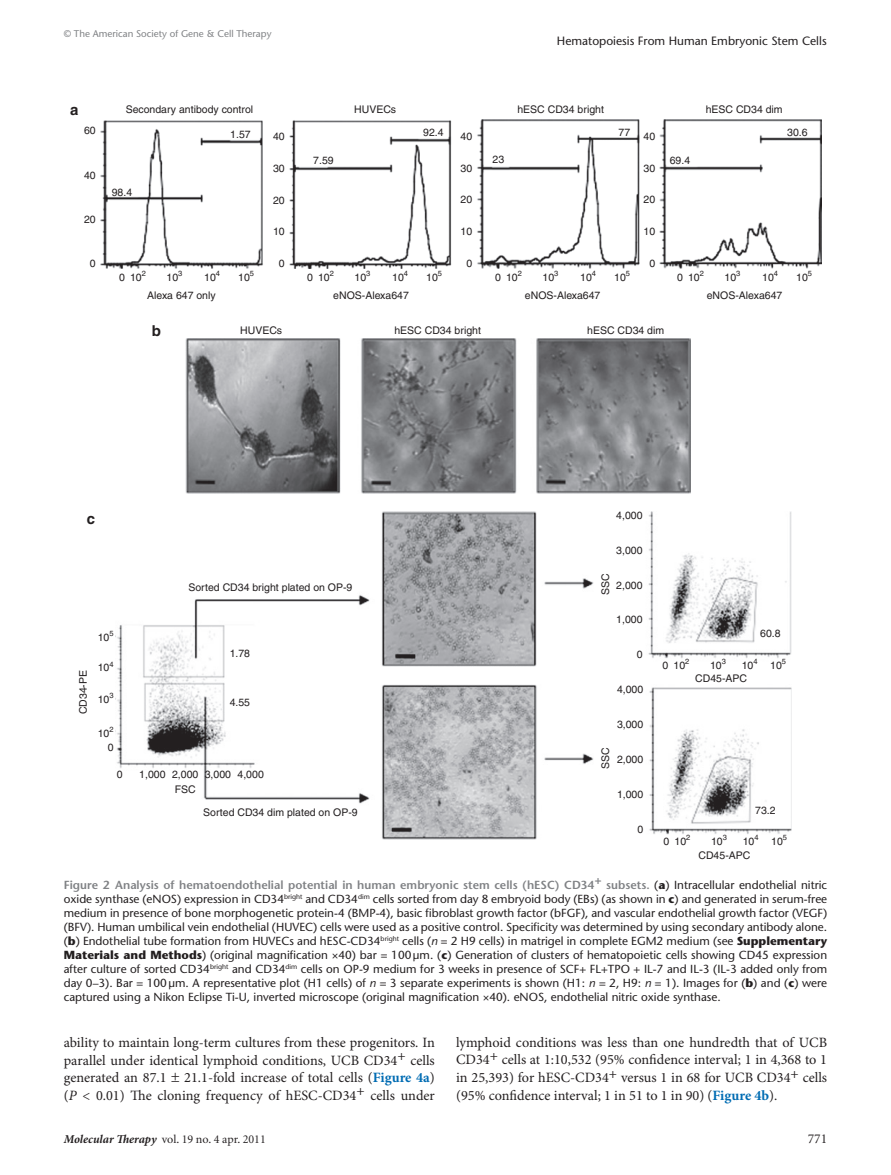
<style>
.page{position:relative;width:891px;height:1175px;background:#fff}
.page>*{position:absolute;margin:0;border:0;box-sizing:border-box;transform-origin:0 0}
.t1{font:700 15px "Helvetica";color:#231f20}
.t2{font:14.25px/17.7px "Minion Pro";color:#231f20;text-align:justify}
.t3{font:13.5px "Minion";color:#231f20}
.t4{font:12px "Stone Sans";color:#231f20}
.t5{font:12px "Minion";color:#231f20}
.t6{font:11.7px/14.1px "Stone Sans";color:#231f20;text-align:justify}
.t7{font:10.5px/14.7px "Helvetica";color:#231f20;text-align:right}
.t8{font:9.75px "Stone Sans";color:#808285}
.s1{font-weight:600;color:#808285}
.s2{font-weight:700}
.s3{font-style:italic}
.s4{font-weight:700;color:#006cb3}
.s5{font-family:"Minion Pro";font-weight:700;font-style:italic}
</style>
<div class="page">
<img style="left:101px;top:120px;width:720px;height:149px">
<img style="left:116px;top:511px;width:676px;height:328px">
<img style="left:185px;top:339px;width:505px;height:154px">
<p class="t8" style="left:64px;top:28px;width:209px">© The American Society of Gene &amp; Cell Therapy</p>
<p class="t4" style="left:557px;top:34px;width:271px">Hematopoiesis From Human Embryonic Stem Cells</p>
<p class="t7" style="left:126px;top:102px;width:129px">Secondary antibody control</p>
<p class="t7" style="left:230px;top:127px;width:22px">1.57</p>
<p class="t7" style="left:423px;top:125px;width:22px">92.4</p>
<p class="t7" style="left:619px;top:125px;width:13px">77</p>
<p class="t7" style="left:787px;top:125px;width:22px">30.6</p>
<p class="t7" style="left:313px;top:153px;width:22px">7.59</p>
<p class="t7" style="left:493px;top:152px;width:13px">23</p>
<p class="t7" style="left:670px;top:153px;width:22px">69.4</p>
<p class="t7" style="left:112px;top:185px;width:22px">98.4</p>
<p class="t1" style="left:70px;top:100px;width:10px">a</p>
<p class="t7" style="left:354px;top:102px;width:43px">HUVECs</p>
<p class="t7" style="left:517px;top:102px;width:88px">hESC CD34 bright</p>
<p class="t7" style="left:706px;top:102px;width:79px">hESC CD34 dim</p>
<p class="t7" style="left:84px;top:123px;width:13px">60</p>
<p class="t7" style="left:644px;top:129px;width:13px">40</p>
<p class="t7" style="left:461px;top:129px;width:13px">40</p>
<p class="t7" style="left:273px;top:129px;width:13px">40</p>
<p class="t7" style="left:644px;top:160px;width:13px">30</p>
<p class="t7" style="left:461px;top:160px;width:13px">30</p>
<p class="t7" style="left:273px;top:160px;width:13px">30</p>
<p class="t7" style="left:84px;top:168px;width:13px">40</p>
<p class="t7" style="left:644px;top:192px;width:13px">20</p>
<p class="t7" style="left:461px;top:192px;width:13px">20</p>
<p class="t7" style="left:273px;top:192px;width:13px">20</p>
<p class="t7" style="left:84px;top:212px;width:13px">20</p>
<p class="t7" style="left:90px;top:256px;width:7px">0</p>
<p class="t7" style="left:273px;top:224px;width:13px">10</p>
<p class="t7" style="left:279px;top:256px;width:7px">0</p>
<p class="t7" style="left:461px;top:224px;width:13px">10</p>
<p class="t7" style="left:466px;top:256px;width:7px">0</p>
<p class="t7" style="left:644px;top:224px;width:13px">10</p>
<p class="t7" style="left:649px;top:256px;width:7px">0</p>
<p class="t7" style="left:119px;top:270px;width:28px">0 10<sup>2</sup></p>
<p class="t7" style="left:167px;top:270px;width:17px">10<sup>3</sup></p>
<p class="t7" style="left:204px;top:270px;width:17px">10<sup>4</sup></p>
<p class="t7" style="left:238px;top:270px;width:17px">10<sup>5</sup></p>
<p class="t7" style="left:307px;top:270px;width:28px">0 10<sup>2</sup></p>
<p class="t7" style="left:355px;top:270px;width:17px">10<sup>3</sup></p>
<p class="t7" style="left:392px;top:270px;width:17px">10<sup>4</sup></p>
<p class="t7" style="left:426px;top:270px;width:17px">10<sup>5</sup></p>
<p class="t7" style="left:495px;top:270px;width:28px">0 10<sup>2</sup></p>
<p class="t7" style="left:543px;top:270px;width:17px">10<sup>3</sup></p>
<p class="t7" style="left:580px;top:270px;width:17px">10<sup>4</sup></p>
<p class="t7" style="left:614px;top:270px;width:17px">10<sup>5</sup></p>
<p class="t7" style="left:677px;top:270px;width:28px">0 10<sup>2</sup></p>
<p class="t7" style="left:725px;top:270px;width:17px">10<sup>3</sup></p>
<p class="t7" style="left:762px;top:270px;width:17px">10<sup>4</sup></p>
<p class="t7" style="left:796px;top:270px;width:17px">10<sup>5</sup></p>
<p class="t7" style="left:147px;top:288px;width:70px">Alexa 647 only</p>
<p class="t7" style="left:333px;top:288px;width:77px">eNOS-Alexa647</p>
<p class="t7" style="left:525px;top:288px;width:77px">eNOS-Alexa647</p>
<p class="t7" style="left:707px;top:288px;width:77px">eNOS-Alexa647</p>
<p class="t1" style="left:152px;top:321px;width:11px">b</p>
<p class="t7" style="left:240px;top:323px;width:43px">HUVECs</p>
<p class="t7" style="left:394px;top:323px;width:88px">hESC CD34 bright</p>
<p class="t7" style="left:587px;top:323px;width:79px">hESC CD34 dim</p>
<p class="t1" style="left:87px;top:510px;width:10px">c</p>
<p class="t7" style="left:188px;top:580px;width:165px">Sorted CD34 bright plated on OP-9</p>
<p class="t7" style="left:616px;top:507px;width:28px">4,000</p>
<p class="t7" style="left:616px;top:542px;width:28px">3,000</p>
<p class="t7" style="left:616px;top:577px;width:28px">2,000</p>
<p class="t7" style="left:598px;top:595px;width:23px;rotate:-90deg">SSC</p>
<p class="t7" style="left:76px;top:714px;width:46px;rotate:-90deg">CD34-PE</p>
<p class="t7" style="left:98px;top:630px;width:17px">10<sup>5</sup></p>
<p class="t7" style="left:98px;top:660px;width:17px">10<sup>4</sup></p>
<p class="t7" style="left:98px;top:691px;width:17px">10<sup>3</sup></p>
<p class="t7" style="left:98px;top:725px;width:17px">10<sup>2</sup></p>
<p class="t7" style="left:108px;top:740px;width:7px">0</p>
<p class="t7" style="left:230px;top:645px;width:22px">1.78</p>
<p class="t7" style="left:230px;top:695px;width:22px">4.55</p>
<p class="t7" style="left:616px;top:612px;width:28px">1,000</p>
<p class="t7" style="left:637px;top:647px;width:7px">0</p>
<p class="t7" style="left:617px;top:682px;width:28px">4,000</p>
<p class="t7" style="left:617px;top:717px;width:28px">3,000</p>
<p class="t7" style="left:617px;top:752px;width:28px">2,000</p>
<p class="t7" style="left:598px;top:769px;width:23px;rotate:-90deg">SSC</p>
<p class="t7" style="left:760px;top:626px;width:22px">60.8</p>
<p class="t7" style="left:663px;top:657px;width:28px">0 10<sup>2</sup></p>
<p class="t7" style="left:710px;top:657px;width:17px">10<sup>3</sup></p>
<p class="t7" style="left:742px;top:657px;width:46px">10<sup>4</sup> 10<sup>5</sup></p>
<p class="t7" style="left:695px;top:671px;width:53px">CD45-APC</p>
<p class="t7" style="left:117px;top:767px;width:7px">0</p>
<p class="t7" style="left:139px;top:767px;width:61px">1,000 2,000<br>FSC</p>
<p class="t7" style="left:205px;top:767px;width:61px">3,000 4,000</p>
<p class="t7" style="left:617px;top:787px;width:28px">1,000</p>
<p class="t7" style="left:637px;top:821px;width:7px">0</p>
<p class="t7" style="left:203px;top:804px;width:156px">Sorted CD34 dim plated on OP-9</p>
<p class="t7" style="left:755px;top:803px;width:22px">73.2</p>
<p class="t7" style="left:664px;top:833px;width:28px">0 10<sup>2</sup></p>
<p class="t7" style="left:711px;top:833px;width:17px">10<sup>3</sup></p>
<p class="t7" style="left:743px;top:833px;width:46px">10<sup>4</sup> 10<sup>5</sup></p>
<p class="t7" style="left:699px;top:848px;width:53px">CD45-APC</p>
<p class="t6" style="left:64px;top:877px;width:765px"><span class="s1">Figure 2 Analysis of hematoendothelial potential in human embryonic stem cells (hESC) CD34</span><sup>+</sup> <span class="s1">subsets.</span> (<span class="s2">a</span>) Intracellular endothelial nitric oxide synthase (eNOS) expression in CD34<sup>bright</sup> and CD34<sup>dim</sup> cells sorted from day 8 embryoid body (EBs) (as shown in <span class="s2">c</span>) and generated in serum-free medium in presence of bone morphogenetic protein-4 (BMP-4), basic fibroblast growth factor (bFGF), and vascular endothelial growth factor (VEGF) (BFV). Human umbilical vein endothelial (HUVEC) cells were used as a positive control. Specificity was determined by using secondary antibody alone. (<span class="s2">b</span>) Endothelial tube formation from HUVECs and hESC-CD34<sup>bright</sup> cells (<span class="s3">n</span> = 2 H9 cells) in matrigel in complete EGM2 medium (see <span class="s2">Supplementary Materials and Methods</span>) (original magnification ×40) bar = 100µm. (<span class="s2">c</span>) Generation of clusters of hematopoietic cells showing CD45 expression after culture of sorted CD34<sup>bright</sup> and CD34<sup>dim</sup> cells on OP-9 medium for 3 weeks in presence of SCF+ FL+TPO + IL-7 and IL-3 (IL-3 added only from day 0–3). Bar = 100µm. A representative plot (H1 cells) of <span class="s3">n</span> = 3 separate experiments is shown (H1: <span class="s3">n</span> = 2, H9: <span class="s3">n</span> = 1). Images for (<span class="s2">b</span>) and (<span class="s2">c</span>) were captured using a Nikon Eclipse Ti-U, inverted microscope (original magnification ×40). eNOS, endothelial nitric oxide synthase.</p>
<p class="t2" style="left:64px;top:1034px;width:373px">ability to maintain long-term cultures from these progenitors. In parallel under identical lymphoid conditions, UCB CD34+ cells generated an 87.1 21.1-fold increase of total cells (<span class="s4">Figure 4a</span>) (<span class="s3">P</span> &lt; 0.01) The cloning frequency of hESC-CD34+ cells under</p>
<p class="t2" style="left:456px;top:1034px;width:373px">lymphoid conditions was less than one hundredth that of UCB CD34+ cells at 1:10,532 (95% confidence interval; 1 in 4,368 to 1 in 25,393) for hESC-CD34+ versus 1 in 68 for UCB CD34+ cells (95% confidence interval; 1 in 51 to 1 in 90) (<span class="s4">Figure 4b</span>).</p>
<p class="t5" style="left:64px;top:1133px;width:204px"><span class="s5">Molecular Therapy</span> vol. 19 no. 4 apr. 2011</p>
<p class="t3" style="left:808px;top:1132px;width:21px">771</p>
</div>
